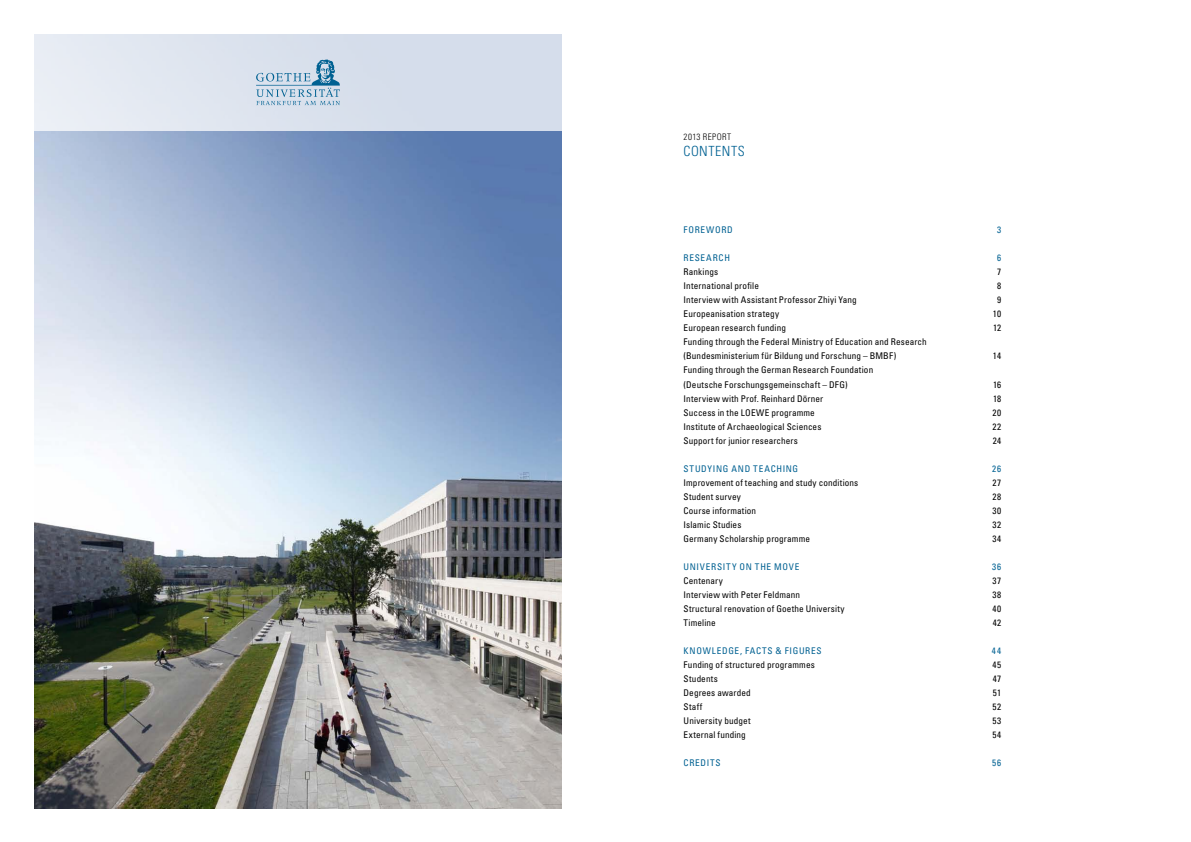
<style>
.page{position:relative;width:1191px;height:842px;background:#fff}
.page>*{position:absolute;margin:0;border:0;box-sizing:border-box;transform-origin:0 0}
.t1{font:300 condensed 14px "Univers LT Std";letter-spacing:.04em;color:#006192}
.t2{font:condensed 9.2px/14px "Univers LT Std";letter-spacing:.01em;color:#000}
.t3{font:condensed 9.2px "Univers LT Std";letter-spacing:.08em;color:#006192}
.t4{font:300 condensed 9px "Univers LT Std";letter-spacing:.05em;color:#000}
</style>
<div class="page">
<img style="left:34px;top:131px;width:527px;height:677px">
<div style="left:34px;top:34px;width:527px;height:97px;background:linear-gradient(to right,#e7ecf3,#d0d9e9)"></div>
<svg style="left:256px;top:60px;width:84px;height:45px;background:#b0c8db"></svg>
<p class="t4" style="left:683px;top:131px;width:49px">2013 REPORT</p>
<h1 class="t1" style="left:683px;top:143px;width:63px">CONTENTS</h1>
<p class="t3" style="left:683px;top:224px;width:7px">FOREWORD</p>
<p class="t3" style="left:997px;top:224px;width:6px">3</p>
<p class="t3" style="left:683px;top:252px;width:7px">RESEARCH</p>
<p class="t3" style="left:997px;top:252px;width:6px">6</p>
<p class="t2" style="left:683px;top:265px;width:36px">Rankings</p>
<p class="t2" style="left:997px;top:265px;width:6px">7</p>
<p class="t2" style="left:683px;top:279px;width:77px">I nternational profile</p>
<p class="t2" style="left:997px;top:279px;width:6px">8</p>
<p class="t2" style="left:683px;top:293px;width:175px">I nterview with Assistant Professor Zhiyi Yang</p>
<p class="t2" style="left:997px;top:293px;width:6px">9</p>
<p class="t2" style="left:683px;top:307px;width:97px">Europeanisation strategy</p>
<p class="t2" style="left:993px;top:307px;width:10px">10</p>
<p class="t2" style="left:683px;top:321px;width:104px">European research funding</p>
<p class="t2" style="left:993px;top:321px;width:10px">12</p>
<p class="t2" style="left:683px;top:335px;width:245px">Funding through the Federal Ministry of Education and Research (Bundesministerium für Bildung und Forschung – BMBF</p>
<p class="t2" style="left:893px;top:349px;width:4px">)</p>
<p class="t2" style="left:993px;top:349px;width:10px">14</p>
<p class="t2" style="left:683px;top:363px;width:191px">Funding through the German Research Foundation (Deutsche Forschungsgemeinschaft – DFG)</p>
<p class="t2" style="left:993px;top:377px;width:10px">16</p>
<p class="t2" style="left:683px;top:391px;width:141px">I nterview with Prof. Reinhard Dörner</p>
<p class="t2" style="left:993px;top:391px;width:10px">18</p>
<p class="t2" style="left:683px;top:405px;width:64px">Success in the LOEWE</p>
<p class="t2" style="left:771px;top:405px;width:45px">programme</p>
<p class="t2" style="left:992px;top:405px;width:10px">20</p>
<p class="t2" style="left:683px;top:419px;width:139px">I nstitute of Archaeological Sciences</p>
<p class="t2" style="left:992px;top:419px;width:10px">22</p>
<p class="t2" style="left:683px;top:433px;width:116px">Support for junior researchers</p>
<p class="t2" style="left:992px;top:433px;width:10px">24</p>
<p class="t3" style="left:683px;top:462px;width:24px">STUDYIN</p>
<p class="t3" style="left:723px;top:462px;width:16px">G AND</p>
<p class="t3" style="left:753px;top:462px;width:7px">TEACHIN</p>
<p class="t3" style="left:792px;top:462px;width:7px">G</p>
<p class="t3" style="left:992px;top:462px;width:11px">26</p>
<p class="t2" style="left:683px;top:475px;width:176px">I mprovement of teaching and study conditions</p>
<p class="t2" style="left:992px;top:475px;width:10px">27</p>
<p class="t2" style="left:683px;top:489px;width:59px">Student survey</p>
<p class="t2" style="left:992px;top:489px;width:10px">28</p>
<p class="t2" style="left:683px;top:503px;width:74px">Course information</p>
<p class="t2" style="left:992px;top:503px;width:10px">30</p>
<p class="t2" style="left:683px;top:517px;width:59px">Islamic Studies</p>
<p class="t2" style="left:992px;top:517px;width:10px">32</p>
<p class="t2" style="left:683px;top:531px;width:128px">Germany Scholarship programme</p>
<p class="t2" style="left:992px;top:531px;width:10px">34</p>
<p class="t3" style="left:683px;top:560px;width:13px">UNIVERSITY</p>
<p class="t3" style="left:739px;top:560px;width:22px">ON THE</p>
<p class="t3" style="left:774px;top:560px;width:6px">MOVE</p>
<p class="t3" style="left:992px;top:560px;width:11px">36</p>
<p class="t2" style="left:683px;top:573px;width:41px">Centenary</p>
<p class="t2" style="left:992px;top:573px;width:10px">37</p>
<p class="t2" style="left:683px;top:587px;width:118px">I nterview with Peter Feldmann</p>
<p class="t2" style="left:992px;top:587px;width:10px">38</p>
<p class="t2" style="left:683px;top:601px;width:163px">Structural renovation of Goethe University</p>
<p class="t2" style="left:992px;top:601px;width:10px">40</p>
<p class="t2" style="left:683px;top:615px;width:34px">Timeline</p>
<p class="t2" style="left:992px;top:615px;width:10px">42</p>
<p class="t3" style="left:683px;top:644px;width:14px">KNOWLED</p>
<p class="t3" style="left:728px;top:644px;width:23px">GE, FACTS</p>
<p class="t3" style="left:775px;top:644px;width:35px">&amp; FIGURES</p>
<p class="t3" style="left:992px;top:644px;width:11px">44</p>
<p class="t2" style="left:683px;top:657px;width:133px">Funding of structured programmes</p>
<p class="t2" style="left:992px;top:657px;width:10px">45</p>
<p class="t2" style="left:683px;top:671px;width:36px">Students</p>
<p class="t2" style="left:992px;top:671px;width:10px">47</p>
<p class="t2" style="left:683px;top:685px;width:69px">Degrees awarded</p>
<p class="t2" style="left:992px;top:685px;width:10px">51</p>
<p class="t2" style="left:683px;top:699px;width:20px">Staff</p>
<p class="t2" style="left:992px;top:699px;width:10px">52</p>
<p class="t2" style="left:683px;top:713px;width:68px">University budget</p>
<p class="t2" style="left:992px;top:713px;width:10px">53</p>
<p class="t2" style="left:683px;top:727px;width:64px">External funding</p>
<p class="t2" style="left:992px;top:727px;width:10px">54</p>
<p class="t3" style="left:683px;top:756px;width:39px">Credits</p>
<p class="t3" style="left:992px;top:756px;width:11px">56</p>
</div>
